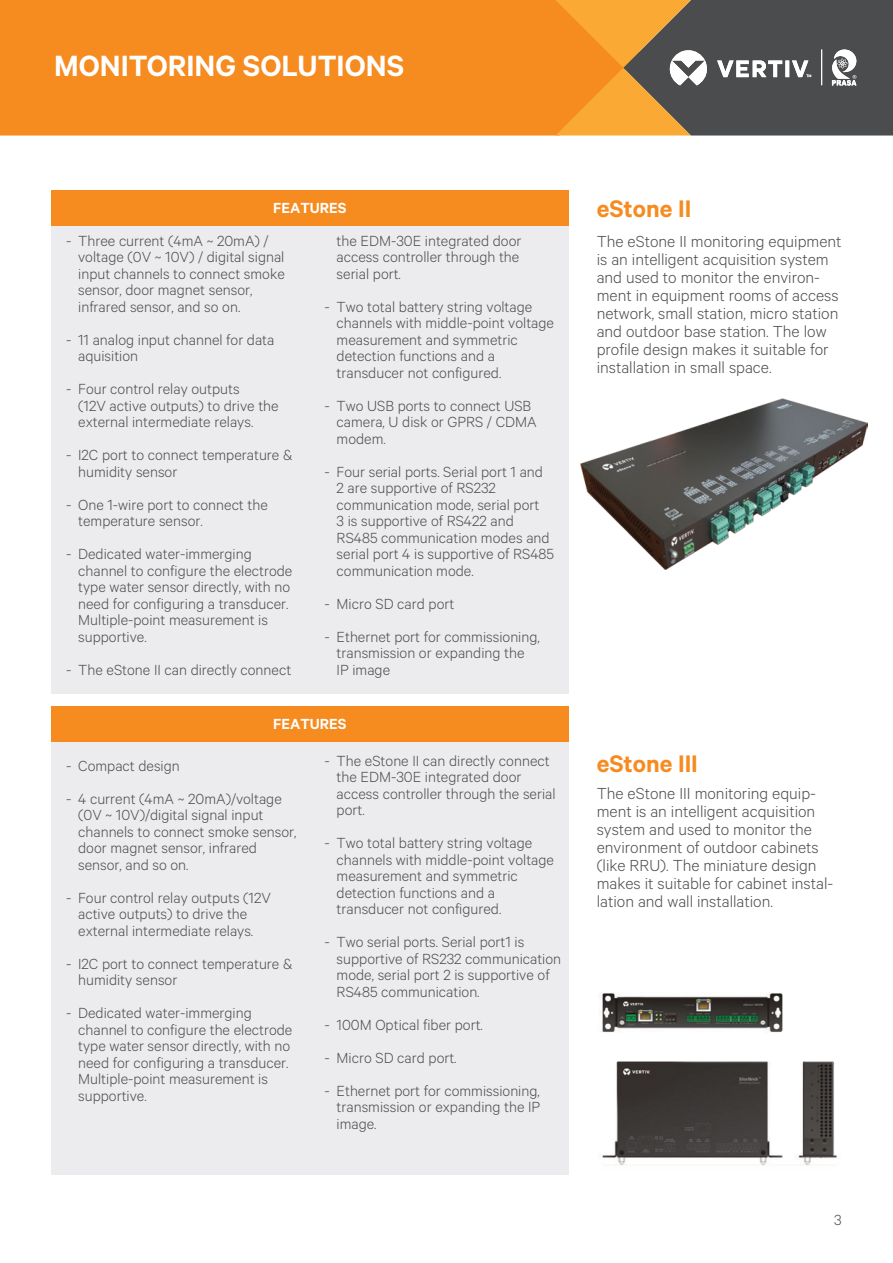
<style>
.page{position:relative;width:893px;height:1263px;background:#fff}
.page>*{position:absolute;margin:0;border:0;box-sizing:border-box;transform-origin:0 0}
.t1{font:600 33px "Calibre";color:#fff}
.t2{font:600 27px "Calibre";color:#f68b1f}
.t3{font:300 18px/18px "Calibre";color:#4b4c4d}
.t4{font:300 16.5px/16.5px "Calibre";color:#4b4c4d}
.t5{font:600 16.5px "Calibre";color:#fff}
</style>
<div class="page">
<div style="left:51px;top:190px;width:518px;height:503px;background:#ececee"></div>
<div style="left:51px;top:190px;width:518px;height:36px;background:#f68b1f"></div>
<img style="left:581px;top:398px;width:287px;height:171px">
<div style="left:0;top:0;width:555px;height:136px;background:#f68b1f"></div>
<div style="left:51px;top:706px;width:518px;height:469px;background:#ececee"></div>
<div style="left:51px;top:706px;width:518px;height:36px;background:#f68b1f"></div>
<img style="left:602px;top:993px;width:235px;height:173px">
<svg style="left:555px;top:0;width:338px;height:136px;background:#886e4c"></svg>
<h1 class="t1" style="left:54px;top:47px;width:352px">MONITORING SOLUTIONS</h1>
<p class="t5" style="left:273px;top:198px;width:75px">FEATURES</p>
<p class="t4" style="left:78px;top:232px;width:208px;text-indent:-12px">- Three current (4mA ~ 20mA) / voltage (0V ~ 10V) / digital signal input channels to connect smoke sensor, door magnet sensor, infrared sensor, and so on.</p>
<p class="t4" style="left:78px;top:331px;width:198px;text-indent:-12px">- 11 analog input channel for data aquisition</p>
<p class="t4" style="left:78px;top:380px;width:202px;text-indent:-12px">- Four control relay outputs<br>(12V active outputs) to drive the external intermediate relays.</p>
<p class="t4" style="left:78px;top:446px;width:216px;text-indent:-12px">- I2C port to connect temperature &amp; humidity sensor</p>
<p class="t4" style="left:78px;top:496px;width:191px;text-indent:-12px">- One 1-wire port to connect the temperature sensor.</p>
<p class="t4" style="left:78px;top:545px;width:216px;text-indent:-12px">- Dedicated water-immerging channel to configure the electrode type water sensor directly, with no need for configuring a transducer.<br>Multiple-point measurement is supportive.</p>
<p class="t4" style="left:66px;top:661px;width:227px">- The eStone II can directly connect</p>
<p class="t4" style="left:337px;top:232px;width:186px">the EDM-30E integrated door access controller through the serial port.</p>
<p class="t4" style="left:337px;top:298px;width:219px;text-indent:-12px">- Two total battery string voltage channels with middle-point voltage measurement and symmetric detection functions and a transducer not configured.</p>
<p class="t4" style="left:337px;top:397px;width:202px;text-indent:-12px">- Two USB ports to connect USB camera, U disk or GPRS / CDMA modem.</p>
<p class="t4" style="left:337px;top:463px;width:219px;text-indent:-12px">- Four serial ports. Serial port 1 and<br>2 are supportive of RS232 communication mode, serial port<br>3 is supportive of RS422 and<br>RS485 communication modes and serial port 4 is supportive of RS485 communication mode.</p>
<p class="t4" style="left:325px;top:595px;width:131px">- Micro SD card port</p>
<p class="t4" style="left:337px;top:628px;width:205px;text-indent:-12px">- Ethernet port for commissioning, transmission or expanding the<br>IP image</p>
<p class="t5" style="left:273px;top:714px;width:75px">FEATURES</p>
<p class="t4" style="left:66px;top:756px;width:115px">- Compact design</p>
<p class="t4" style="left:78px;top:789px;width:220px;text-indent:-12px">- 4 current (4mA ~ 20mA)/voltage (0V ~ 10V)/digital signal input channels to connect smoke sensor, door magnet sensor, infrared sensor, and so on.</p>
<p class="t4" style="left:78px;top:888px;width:194px;text-indent:-12px">- Four control relay outputs (12V active outputs) to drive the external intermediate relays.</p>
<p class="t4" style="left:78px;top:954px;width:216px;text-indent:-12px">- I2C port to connect temperature &amp; humidity sensor</p>
<p class="t4" style="left:78px;top:1004px;width:216px;text-indent:-12px">- Dedicated water-immerging channel to configure the electrode type water sensor directly, with no need for configuring a transducer.<br>Multiple-point measurement is supportive.</p>
<p class="t4" style="left:337px;top:751px;width:221px;text-indent:-12px">- The eStone II can directly connect the EDM-30E integrated door access controller through the serial port.</p>
<p class="t4" style="left:337px;top:834px;width:219px;text-indent:-12px">- Two total battery string voltage channels with middle-point voltage measurement and symmetric detection functions and a transducer not configured.</p>
<p class="t4" style="left:337px;top:933px;width:226px;text-indent:-12px">- Two serial ports. Serial port1 is supportive of RS232 communication mode, serial port 2 is supportive of<br>RS485 communication.</p>
<p class="t4" style="left:325px;top:1015px;width:160px">- 100M Optical fiber port.</p>
<p class="t4" style="left:325px;top:1048px;width:134px">- Micro SD card port.</p>
<p class="t4" style="left:337px;top:1081px;width:205px;text-align:justify;text-indent:-12px">- Ethernet port for commissioning, transmission or expanding the IP image.</p>
<h2 class="t2" style="left:597px;top:193px;width:96px">eStone II</h2>
<p class="t3" style="left:597px;top:231px;width:246px">The eStone II monitoring equipment is an intelligent acquisition system and used to monitor the environ&shy;ment in equipment rooms of access network, small station, micro station and outdoor base station. The low profile design makes it suitable for installation in small space.</p>
<h2 class="t2" style="left:597px;top:748px;width:103px">eStone III</h2>
<p class="t3" style="left:597px;top:783px;width:238px">The eStone III monitoring equip&shy;ment is an intelligent acquisition system and used to monitor the environment of outdoor cabinets (like RRU). The miniature design makes it suitable for cabinet instal&shy;lation and wall installation.</p>
<p class="t4" style="left:834px;top:1211px;width:9px">3</p>
</div>
